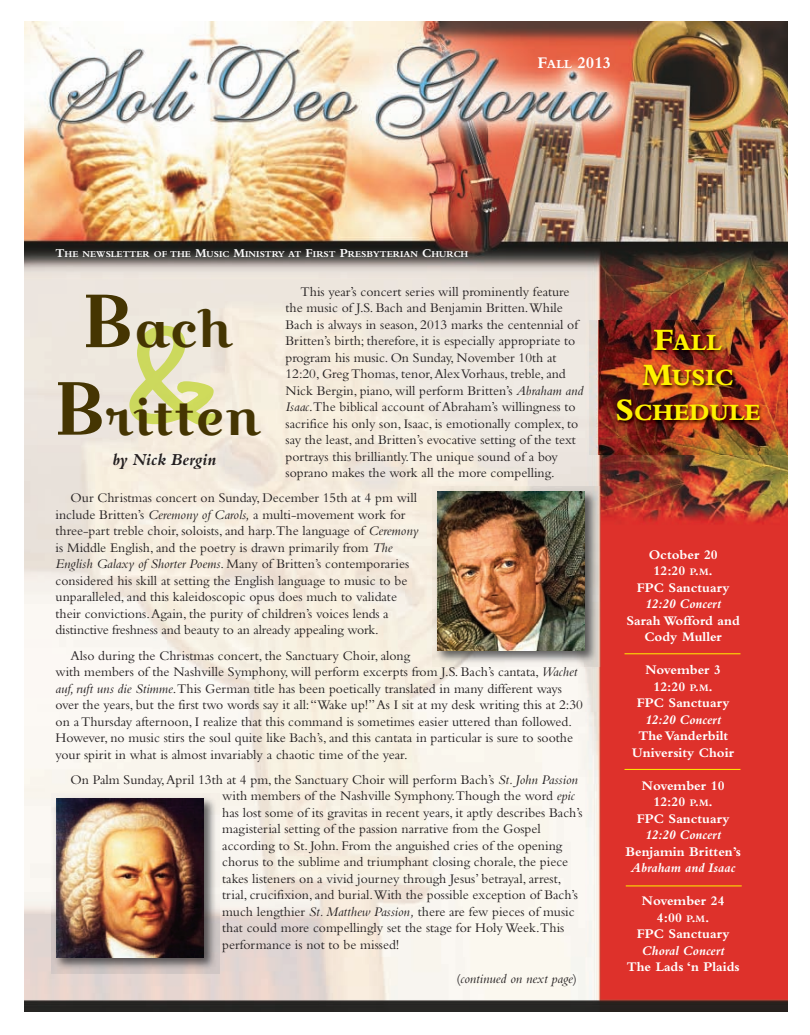
<style>
.page{position:relative;width:810px;height:1035px;background:#fff}
.page>*{position:absolute;margin:0;border:0;box-sizing:border-box;transform-origin:0 0}
.t1{font:50px/87.5px "Croissant One";color:#453502;text-align:center}
.t2{font:800 24.38px/35px "Bembo";color:#fff101;text-align:center}
.t3{font:italic 700 17.5px "Bembo";color:#231f20}
.t4{font:700 17px "Bembo";color:#fff}
.t5{font:13.75px/16.5px "Bembo";color:#231f20}
.t6{font:700 13.75px/16.5px "Bembo";color:#fff;text-align:center}
.t7{font:italic 700 13.75px "Bembo";color:#fff}
.t8{font:italic 13.75px "Bembo";color:#231f20}
.t9{font:700 9.38px "Bembo";color:#fff}
.s1{font-size:12.75px}
.s2{font-size:12.5px}
.s3{font-style:italic}
.s4{font-size:75px}
.s5{font-style:normal}
.s6{font-size:32.5px}
.s7{font-size:10.25px}
</style>
<div class="page">
<img style="left:24px;top:21px;width:764px;height:990px">
<img style="left:590px;top:321px;width:198px;height:133px">
<img style="left:129px;top:326px;width:87px;height:99px">
<img style="left:51px;top:793px;width:169px;height:180px">
<img style="left:57px;top:799px;width:146px;height:158px">
<img style="left:432px;top:487px;width:169px;height:180px">
<img style="left:438px;top:492px;width:147px;height:159px">
<hr style="left:625px;top:653px;width:115px;height:1px;background:#fff101">
<hr style="left:625px;top:769px;width:115px;height:1px;background:#fff101">
<hr style="left:626px;top:886px;width:116px;height:1px;background:#fff101">
<p class="t4" style="left:537px;top:57px;width:75px">F<span class="s1">ALL</span> 2013</p>
<p class="t9" style="left:56px;top:251px;width:414px"><span class="s2">T</span>HE NEWSLETTER OF THE <span class="s2">M</span>USIC <span class="s2">M</span>INISTRY AT <span class="s2">F</span>IRST <span class="s2">P</span>RESBYTERIAN <span class="s2">C</span>HURCH</p>
<p class="t5" style="left:286px;top:285px;width:300px;text-indent:15px">This year’s concert series will prominently feature the music of J.S. Bach and Benjamin Britten.While Bach is always in season, 2013 marks the centennial of Britten’s birth; therefore, it is especially appropriate to program his music. On Sunday, November 10th at 12:20, Greg Thomas, tenor, Alex Vorhaus, treble, and Nick Bergin, piano, will perform Britten’s <span class="s3">Abraham and Isaac</span>.The biblical account of Abraham’s willingness to sacrifice his only son, Isaac, is emotionally complex, to say the least, and Britten’s evocative setting of the text portrays this brilliantly.The unique sound of a boy soprano makes the work all the more compelling.</p>
<p class="t5" style="left:56px;top:491px;width:364px;text-indent:15px">Our Christmas concert on Sunday, December 15th at 4 pm will include Britten’s <span class="s3">Ceremony of Carols,</span> a multi-movement work for three-part treble choir, soloists, and harp.The language of <span class="s3">Ceremony </span>is Middle English, and the poetry is drawn primarily from <span class="s3">The English Galaxy of Shorter Poems</span>. Many of Britten’s contemporaries considered his skill at setting the English language to music to be unparalleled, and this kaleidoscopic opus does much to validate their convictions. Again, the purity of children’s voices lends a distinctive freshness and beauty to an already appealing work.</p>
<p class="t5" style="left:56px;top:649px;width:529px;text-indent:15px">Also during the Christmas concert, the Sanctuary Choir, along<br>with members of the Nashville Symphony, will perform excerpts from J.S. Bach’s cantata, <span class="s3">Wachet auf, ruft uns die Stimme</span>.This German title has been poetically translated in many different ways over the years, but the first two words say it all: “Wake up!” As I sit at my desk writing this at 2:30 on a Thursday afternoon, I realize that this command is sometimes easier uttered than followed.<br>However, no music stirs the soul quite like Bach’s, and this cantata in particular is sure to soothe your spirit in what is almost invariably a chaotic time of the year.</p>
<p class="t5" style="left:222px;top:773px;width:362px;text-indent:-152px">On Palm Sunday, April 13th at 4 pm, the Sanctuary Choir will perform Bach’s <span class="s3">St. John Passion </span>with members of the Nashville Symphony.Though the word <span class="s3">epic </span>has lost some of its gravitas in recent years, it aptly describes Bach’s magisterial setting of the passion narrative from the Gospel according to St. John. From the anguished cries of the opening chorus to the sublime and triumphant closing chorale, the piece takes listeners on a vivid journey through Jesus’ betrayal, arrest, trial, crucifixion, and burial.With the possible exception of Bach’s much lengthier <span class="s3">St. Matthew Passion,</span> there are few pieces of music that could more compellingly set the stage for Holy Week.This performance is not to be missed!</p>
<h1 class="t1" style="left:53px;top:285px;width:209px"><span class="s4">B</span>ach<br><span class="s4">B</span>ritten</h1>
<p class="t3" style="left:112px;top:453px;width:106px">by Nick Bergin</p>
<p class="t8" style="left:456px;top:974px;width:122px"><span class="s5">(</span>continued on next page<span class="s5">)</span></p>
<h2 class="t2" style="left:615px;top:328px;width:147px"><span class="s6">F</span>ALL<br><span class="s6">M</span>USIC<br><span class="s6">S</span>CHEDULE</h2>
<p class="t6" style="left:637px;top:548px;width:94px">October 20<br>12:20 <span class="s7">P</span>.<span class="s7">M</span>.<br>FPC Sanctuary</p>
<p class="t7" style="left:645px;top:599px;width:77px">12:20 Concert</p>
<p class="t6" style="left:627px;top:614px;width:115px">Sarah Wofford and<br>Cody Muller</p>
<p class="t6" style="left:637px;top:663px;width:94px">November 3<br>12:20 <span class="s7">P</span>.<span class="s7">M</span>.<br>FPC Sanctuary</p>
<p class="t7" style="left:645px;top:715px;width:77px">12:20 Concert</p>
<p class="t6" style="left:632px;top:729px;width:103px">The Vanderbilt<br>University Choir</p>
<p class="t6" style="left:637px;top:779px;width:94px">November 10<br>12:20 <span class="s7">P</span>.<span class="s7">M</span>.<br>FPC Sanctuary</p>
<p class="t7" style="left:645px;top:830px;width:77px">12:20 Concert</p>
<p class="t6" style="left:626px;top:845px;width:117px">Benjamin Britten’s</p>
<p class="t7" style="left:631px;top:863px;width:106px">Abraham and Isaac</p>
<p class="t6" style="left:637px;top:894px;width:94px">November 24<br>4:00 <span class="s7">P</span>.<span class="s7">M</span>.<br>FPC Sanctuary</p>
<p class="t7" style="left:642px;top:946px;width:84px">Choral Concert</p>
<p class="t6" style="left:627px;top:960px;width:114px">The Lads ‘n Plaids</p>
</div>
